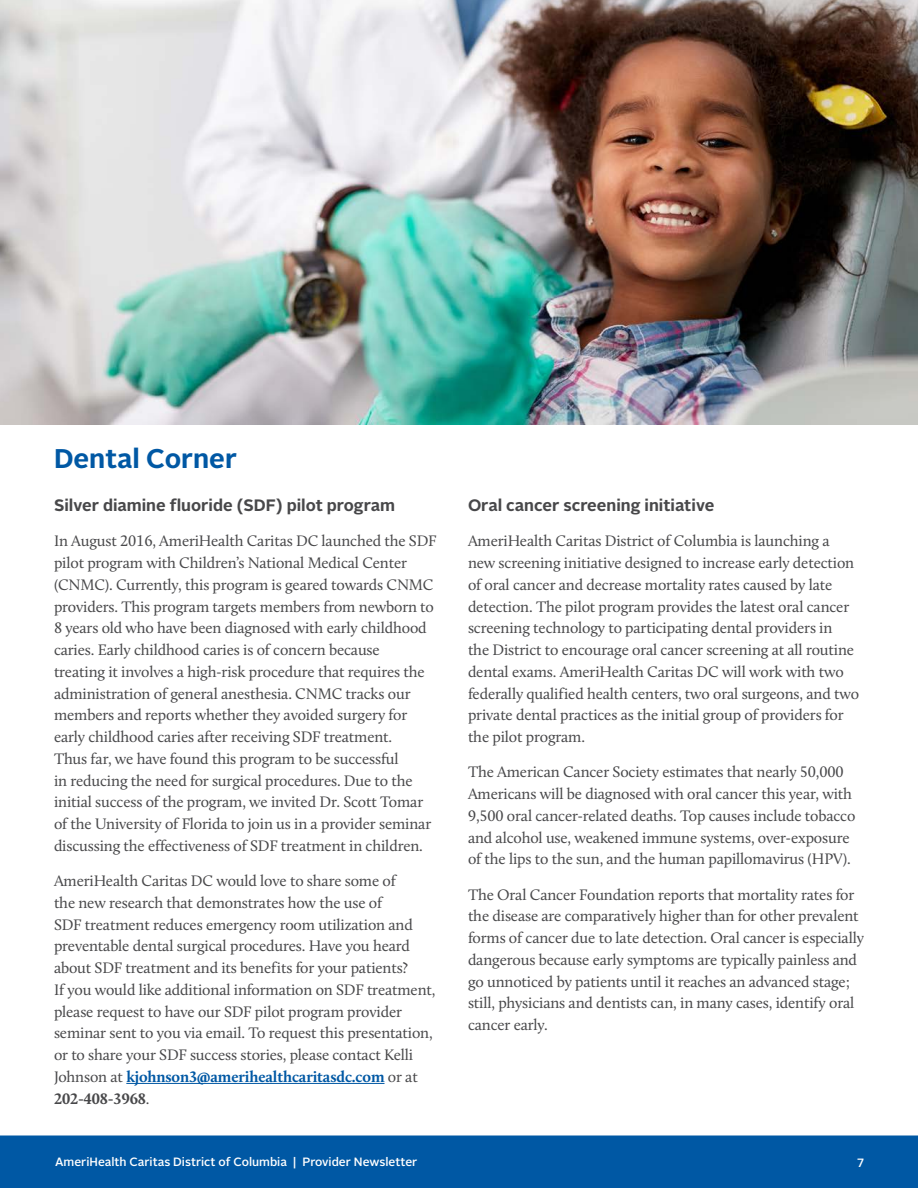
<style>
.page{position:relative;width:918px;height:1188px;background:#fff}
.page>*{position:absolute;margin:0;border:0;box-sizing:border-box;transform-origin:0 0}
.t1{font:700 27px "Alright Sans";color:#0058a4}
.t2{font:700 16.5px "Alright Sans";color:#48484a}
.t3{font:15.75px/21.8px "Calluna";letter-spacing:-.01em;color:#48484a}
.t4{font:500 12px "Alright Sans";color:#fff}
.s1{font-weight:700;color:#0058a4}
.s2{font-weight:700}
</style>
<div class="page">
<hr style="left:126px;top:1083px;width:259px;height:1px;background:#0058a4">
<img style="left:0;top:0;width:918px;height:424px">
<div style="left:0;top:1136px;width:918px;height:52px;background:#0058a4"></div>
<h1 class="t1" style="left:54px;top:440px;width:185px">Dental Corner</h1>
<p class="t2" style="left:54px;top:494px;width:343px">Silver diamine fluoride (SDF) pilot program</p>
<p class="t3" style="left:54px;top:530px;width:384px">In August 2016, AmeriHealth Caritas DC launched the SDF pilot program with Children’s National Medical Center (CNMC). Currently, this program is geared towards CNMC providers. This program targets members from newborn to 8 years old who have been diagnosed with early childhood caries. Early childhood caries is of concern because<br>treating it involves a high-risk procedure that requires the administration of general anesthesia. CNMC tracks our members and reports whether they avoided surgery for early childhood caries after receiving SDF treatment.<br>Thus far, we have found this program to be successful<br>in reducing the need for surgical procedures. Due to the initial success of the program, we invited Dr. Scott Tomar of the University of Florida to join us in a provider seminar discussing the effectiveness of SDF treatment in children.</p>
<p class="t3" style="left:54px;top:870px;width:383px">AmeriHealth Caritas DC would love to share some of<br>the new research that demonstrates how the use of<br>SDF treatment reduces emergency room utilization and preventable dental surgical procedures. Have you heard about SDF treatment and its benefits for your patients?<br>If you would like additional information on SDF treatment, please request to have our SDF pilot program provider seminar sent to you via email. To request this presentation, or to share your SDF success stories, please contact Kelli Johnson at <span class="s1">kjohnson3@amerihealthcaritasdc.com</span> or at <span class="s2">202-408-3968</span>.</p>
<p class="t2" style="left:468px;top:494px;width:248px">Oral cancer screening initiative</p>
<p class="t3" style="left:468px;top:530px;width:393px">AmeriHealth Caritas District of Columbia is launching a new screening initiative designed to increase early detection of oral cancer and decrease mortality rates caused by late detection. The pilot program provides the latest oral cancer screening technology to participating dental providers in<br>the District to encourage oral cancer screening at all routine dental exams. AmeriHealth Caritas DC will work with two federally qualified health centers, two oral surgeons, and two private dental practices as the initial group of providers for the pilot program.</p>
<p class="t3" style="left:468px;top:761px;width:389px">The American Cancer Society estimates that nearly 50,000<br>Americans will be diagnosed with oral cancer this year, with 9,500 oral cancer-related deaths. Top causes include tobacco and alcohol use, weakened immune systems, over-exposure of the lips to the sun, and the human papillomavirus (HPV).</p>
<p class="t3" style="left:468px;top:883px;width:398px">The Oral Cancer Foundation reports that mortality rates for the disease are comparatively higher than for other prevalent forms of cancer due to late detection. Oral cancer is especially dangerous because early symptoms are typically painless and go unnoticed by patients until it reaches an advanced stage; still, physicians and dentists can, in many cases, identify oral cancer early.</p>
<p class="t4" style="left:55px;top:1154px;width:364px">AmeriHealth Caritas District of Columbia | Provider Newsletter</p>
<p class="t4" style="left:857px;top:1154px;width:8px">7</p>
</div>
